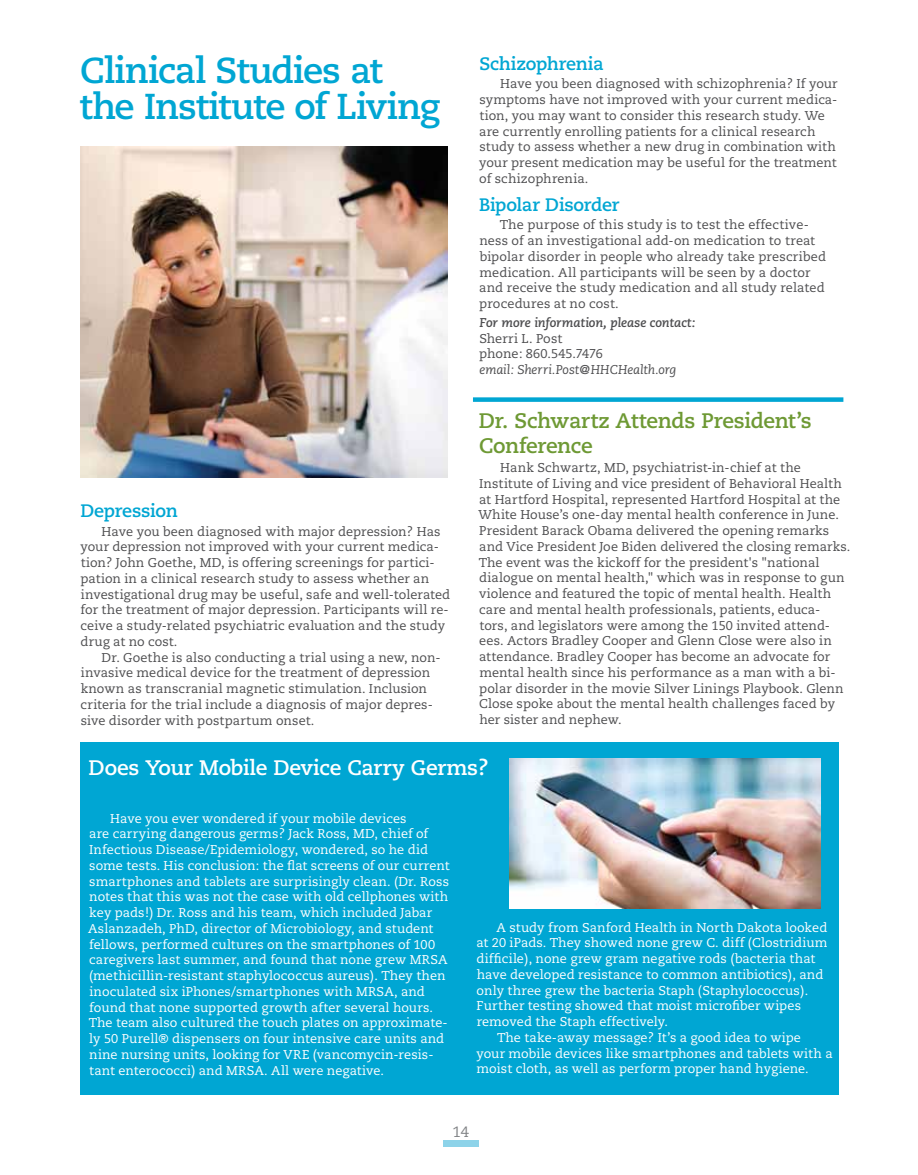
<style>
.page{position:relative;width:918px;height:1175px;background:#fff}
.page>*{position:absolute;margin:0;border:0;box-sizing:border-box;transform-origin:0 0}
.t1{font:700 36px/36px "Caecilia";letter-spacing:-.03em;color:#00a6d3}
.t2{font:700 21px/25.2px "Caecilia";letter-spacing:-.015em;color:#6e9934}
.t3{font:700 21px "Caecilia";letter-spacing:-.01em;color:#fff}
.t4{font:700 18px "Caecilia";letter-spacing:-.015em;color:#00a6d3}
.t5{font:15px "Caecilia";color:#818386}
.t6{font:12.75px/15.8px "Caecilia";letter-spacing:.005em;color:#4d4d4f}
.t7{font:12.75px/15.8px "Caecilia";letter-spacing:.005em;color:#fff}
.t8{font:italic 700 12.75px "Caecilia";letter-spacing:-.01em;color:#4d4d4f}
.t9{font:italic 12.75px "Caecilia";letter-spacing:-.005em;color:#4d4d4f}
</style>
<div class="page">
<div style="left:80px;top:742px;width:759px;height:352px;background:#00a6d3"></div>
<div style="left:473px;top:397px;width:370px;height:5px;background:#00a6d3"></div>
<img style="left:80px;top:147px;width:367px;height:331px">
<img style="left:510px;top:758px;width:310px;height:150px">
<div style="left:443px;top:1140px;width:36px;height:7px;background:#8dd3e9"></div>
<h1 class="t1" style="left:79px;top:53px;width:363px">Clinical Studies at the Institute of Living</h1>
<h3 class="t4" style="left:80px;top:500px;width:99px">Depression</h3>
<p class="t6" style="left:80px;top:523px;width:371px;text-indent:21px">Have you been diagnosed with major depression? Has your depression not improved with your current medica&shy;tion? John Goethe, MD, is offering screenings for partici&shy;pation in a clinical research study to assess whether an investigational drug may be useful, safe and well-tolerated for the treatment of major depression. Participants will re&shy;ceive a study-related psychiatric evaluation and the study drug at no cost.</p>
<p class="t6" style="left:81px;top:649px;width:362px;text-indent:21px">Dr. Goethe is also conducting a trial using a new, non&shy;invasive medical device for the treatment of depression known as transcranial magnetic stimulation. Inclusion criteria for the trial include a diagnosis of major depres&shy;sive disorder with postpartum onset.</p>
<h3 class="t4" style="left:479px;top:53px;width:126px">Schizophrenia</h3>
<p class="t6" style="left:479px;top:76px;width:360px;text-indent:21px">Have you been diagnosed with schizophrenia? If your symptoms have not improved with your current medica&shy;tion, you may want to consider this research study. We are currently enrolling patients for a clinical research study to assess whether a new drug in combination with your present medication may be useful for the treatment of schizophrenia.</p>
<h3 class="t4" style="left:479px;top:194px;width:142px">Bipolar Disorder</h3>
<p class="t6" style="left:479px;top:217px;width:348px;text-indent:21px">The purpose of this study is to test the effective&shy;ness of an investigational add-on medication to treat bipolar disorder in people who already take prescribed medication. All participants will be seen by a doctor and receive the study medication and all study related procedures at no cost.</p>
<p class="t8" style="left:480px;top:315px;width:218px">For more information, please contact:</p>
<p class="t6" style="left:479px;top:330px;width:125px">Sherri L. Post phone: 860.545.7476</p>
<p class="t9" style="left:479px;top:362px;width:198px">email: Sherri.Post@HHCHealth.org</p>
<h2 class="t2" style="left:479px;top:408px;width:335px">Dr. Schwartz Attends President’s<br>Conference</h2>
<p class="t6" style="left:479px;top:460px;width:373px;text-indent:22px">Hank Schwartz, MD, psychiatrist-in-chief at the Institute of Living and vice president of Behavioral Health at Hartford Hospital, represented Hartford Hospital at the White House’s one-day mental health conference in June.<br>President Barack Obama delivered the opening remarks and Vice President Joe Biden delivered the closing remarks.<br>The event was the kickoff for the president's "national dialogue on mental health," which was in response to gun violence and featured the topic of mental health. Health care and mental health professionals, patients, educa&shy;tors, and legislators were among the 150 invited attend&shy;ees. Actors Bradley Cooper and Glenn Close were also in attendance. Bradley Cooper has become an advocate for mental health since his performance as a man with a bi&shy;polar disorder in the movie Silver Linings Playbook. Glenn Close spoke about the mental health challenges faced by her sister and nephew.</p>
<h2 class="t3" style="left:89px;top:755px;width:402px">Does Your Mobile Device Carry Germs?</h2>
<p class="t7" style="left:88px;top:810px;width:363px;text-indent:22px">Have you ever wondered if your mobile devices<br>are carrying dangerous germs? Jack Ross, MD, chief of Infectious Disease/Epidemiology, wondered, so he did some tests. His conclusion: the flat screens of our current smartphones and tablets are surprisingly clean. (Dr. Ross notes that this was not the case with old cellphones with key pads!) Dr. Ross and his team, which included Jabar Aslanzadeh, PhD, director of Microbiology, and student fellows, performed cultures on the smartphones of 100 caregivers last summer, and found that none grew MRSA (methicillin-resistant staphylococcus aureus). They then inoculated six iPhones/smartphones with MRSA, and found that none supported growth after several hours.<br>The team also cultured the touch plates on approximate&shy;ly 50 Purell® dispensers on four intensive care units and nine nursing units, looking for VRE (vancomycin-resis&shy;tant enterococci) and MRSA. All were negative.</p>
<p class="t7" style="left:497px;top:919px;width:332px">A study from Sanford Health in North Dakota looked</p>
<p class="t7" style="left:477px;top:935px;width:352px">at 20 iPads. They showed none grew C. diff (Clostridium</p>
<p class="t7" style="left:476px;top:951px;width:340px">difficile), none grew gram negative rods (bacteria that</p>
<p class="t7" style="left:477px;top:966px;width:348px">have developed resistance to common antibiotics), and</p>
<p class="t7" style="left:477px;top:982px;width:333px">only three grew the bacteria Staph (Staphylococcus).</p>
<p class="t7" style="left:477px;top:998px;width:326px">Further testing showed that moist microfiber wipes</p>
<p class="t7" style="left:477px;top:1014px;width:193px">removed the Staph effectively.</p>
<p class="t7" style="left:497px;top:1029px;width:305px">The take-away message? It’s a good idea to wipe</p>
<p class="t7" style="left:476px;top:1045px;width:358px">your mobile devices like smartphones and tablets with a</p>
<p class="t7" style="left:477px;top:1061px;width:334px">moist cloth, as well as perform proper hand hygiene.</p>
<p class="t5" style="left:453px;top:1123px;width:18px">14</p>
</div>
